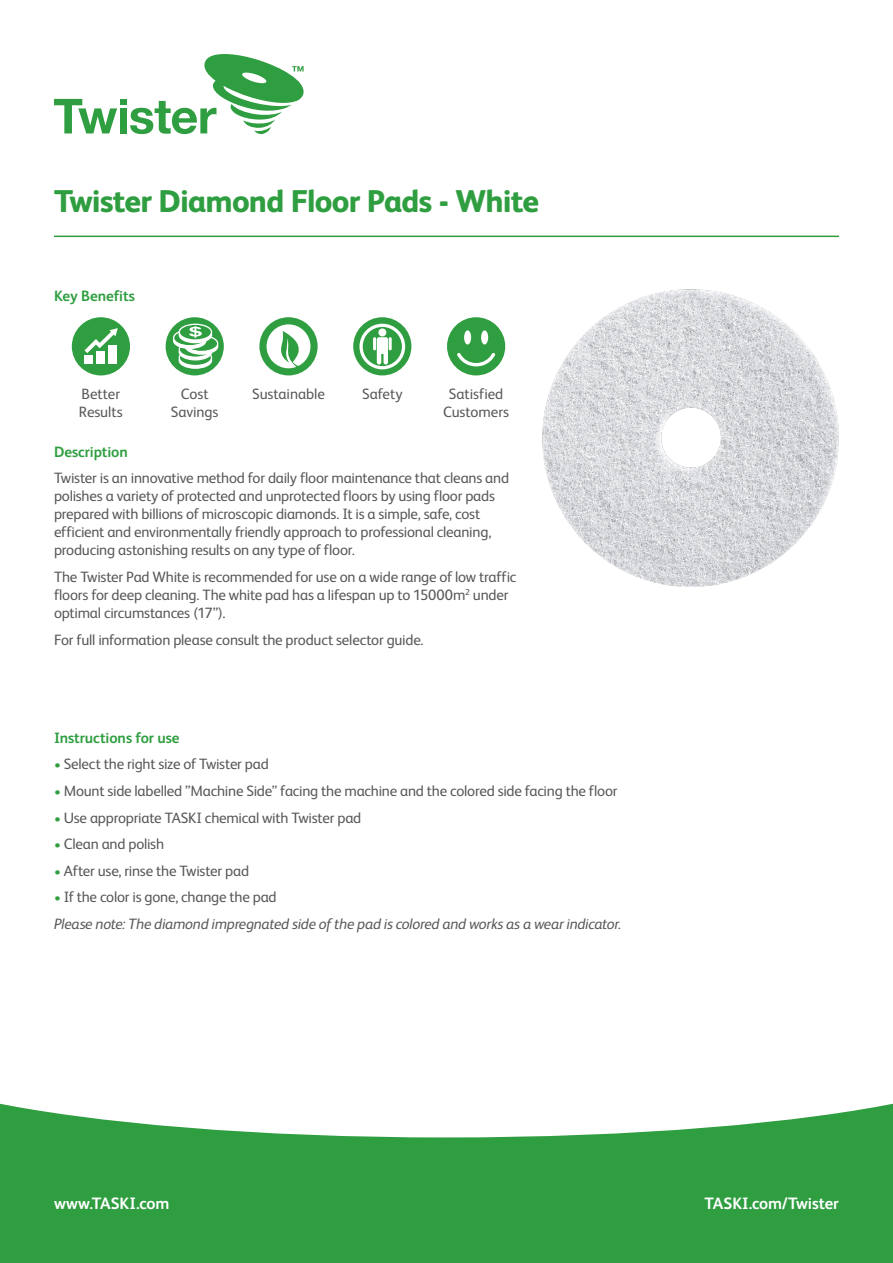
<style>
.page{position:relative;width:893px;height:1263px;background:#fff}
.page>*{position:absolute;margin:0;border:0;box-sizing:border-box;transform-origin:0 0}
.t1{font:800 31.5px "FS Albert Pro";letter-spacing:-.025em;color:#2f9e40}
.t2{font:700 16.5px "FS Albert Pro";letter-spacing:-.01em;color:#fff}
.t3{font:15px/18px "FS Albert Pro";letter-spacing:-.015em;color:#57585a}
.t4{font:italic 15px/26.5px "FS Albert Pro";letter-spacing:-.02em;color:#57585a}
.t5{font:700 15px "FS Albert Pro";letter-spacing:-.005em;color:#2f9e40}
.s1{font-size:13.5px;color:#2f9e40}
.s2{font-style:normal;font-size:13.5px;color:#2f9e40}
.s3{font-style:normal}
</style>
<div class="page">
<svg style="left:54px;top:54px;width:250px;height:81px"></svg>
<hr style="left:54px;top:236px;width:785px;height:1px;background:#2f9e40">
<svg style="left:0;top:1103px;width:893px;height:160px;fill:#2f9e40"></svg>
<img style="left:542px;top:289px;width:297px;height:297px">
<div style="left:72px;top:317px;width:58px;height:58px;background:#2f9e40;border-radius:50%"></div>
<svg style="left:85px;top:328px;width:33px;height:25px"></svg>
<div style="left:84px;top:355px;width:9px;height:9px;background:#fff"></div>
<div style="left:96px;top:351px;width:9px;height:13px;background:#fff"></div>
<div style="left:108px;top:345px;width:9px;height:19px;background:#fff"></div>
<div style="left:166px;top:317px;width:58px;height:58px;background:#2f9e40;border-radius:50%"></div>
<svg style="left:173px;top:324px;width:45px;height:45px"></svg>
<svg style="left:259px;top:317px;width:59px;height:58px"></svg>
<div style="left:353px;top:317px;width:58px;height:58px;background:#2f9e40;border-radius:50%"></div>
<svg style="left:359px;top:324px;width:46px;height:45px"></svg>
<div style="left:447px;top:317px;width:58px;height:58px;background:#2f9e40;border-radius:50%"></div>
<svg style="left:457px;top:353px;width:38px;height:13px"></svg>
<div style="left:464px;top:330px;width:7px;height:14px;background:#fff;border-radius:50%"></div>
<div style="left:481px;top:330px;width:7px;height:14px;background:#fff;border-radius:50%"></div>
<h1 class="t1" style="left:54px;top:177px;width:486px">Twister Diamond Floor Pads - White</h1>
<p class="t5" style="left:54px;top:285px;width:83px">Key Benefits</p>
<p class="t3" style="left:79px;top:384px;width:45px">Better<br>Results</p>
<p class="t3" style="left:171px;top:384px;width:49px;text-align:center">Cost<br>Savings</p>
<p class="t3" style="left:252px;top:384px;width:74px">Sustainable</p>
<p class="t3" style="left:362px;top:384px;width:42px">Safety</p>
<p class="t3" style="left:443px;top:384px;width:68px;text-align:center">Satisfied<br>Customers</p>
<p class="t5" style="left:54px;top:441px;width:75px">Description</p>
<p class="t3" style="left:54px;top:468px;width:457px">Twister is an innovative method for daily floor maintenance that cleans and polishes a variety of protected and unprotected floors by using floor pads prepared with billions of microscopic diamonds. It is a simple, safe, cost efficient and environmentally friendly approach to professional cleaning, producing astonishing results on any type of floor.</p>
<p class="t3" style="left:54px;top:567px;width:464px">The Twister Pad White is recommended for use on a wide range of low traffic floors for deep cleaning. The white pad has a lifespan up to 15000m<sup>2</sup> under optimal circumstances (17”).</p>
<p class="t3" style="left:54px;top:629px;width:371px">For full information please consult the product selector guide.</p>
<p class="t5" style="left:54px;top:727px;width:127px">Instructions for use</p>
<p class="t3" style="left:54px;top:754px;width:216px"><span class="s1">•</span> Select the right size of Twister pad</p>
<p class="t3" style="left:54px;top:781px;width:565px"><span class="s1">•</span> Mount side labelled ”Machine Side” facing the machine and the colored side facing the floor</p>
<p class="t3" style="left:54px;top:807px;width:309px"><span class="s1">•</span> Use appropriate TASKI chemical with Twister pad</p>
<p class="t3" style="left:54px;top:834px;width:112px"><span class="s1">•</span> Clean and polish</p>
<p class="t3" style="left:54px;top:860px;width:197px"><span class="s1">•</span> After use, rinse the Twister pad</p>
<p class="t4" style="left:54px;top:883px;width:569px"><span class="s2">•</span> <span class="s3">If the color is gone, change the pad<br></span>Please note: The diamond impregnated side of the pad is colored and works as a wear indicator.</p>
<p class="t2" style="left:54px;top:1192px;width:117px">www.TASKI.com</p>
<p class="t2" style="left:705px;top:1192px;width:136px">TASKI.com/Twister</p>
</div>
